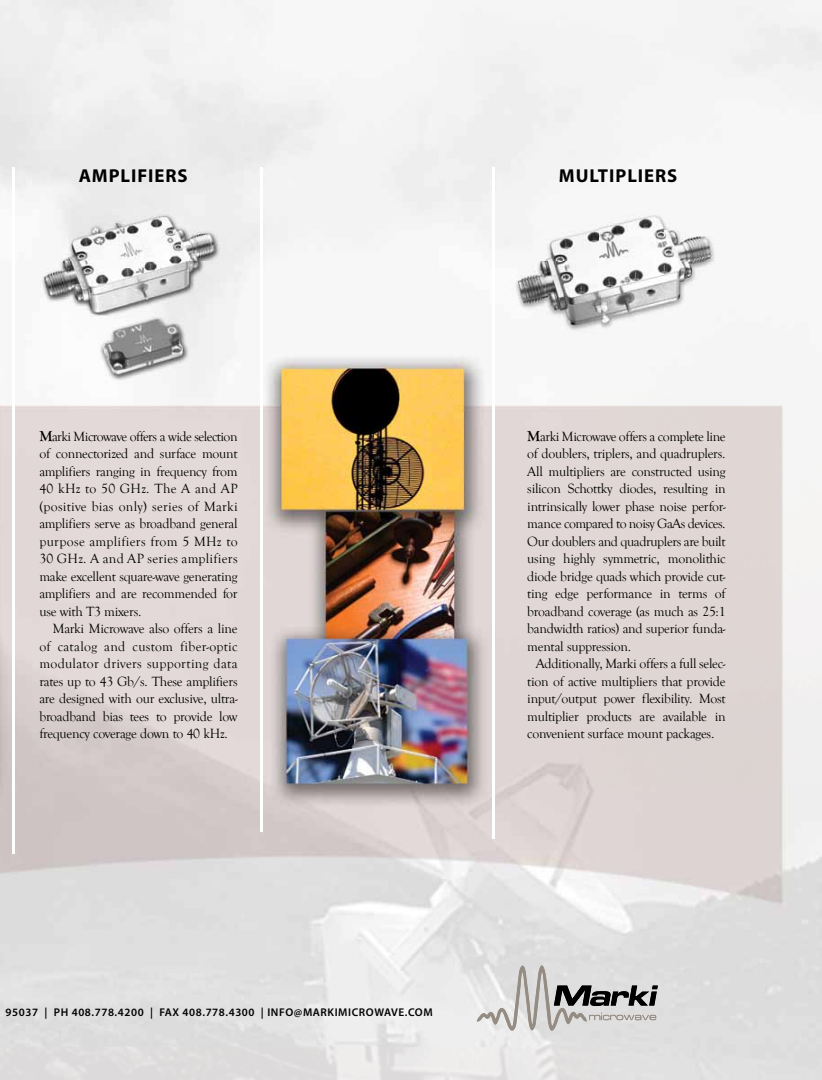
<style>
.page{position:relative;width:822px;height:1080px;background:#fff}
.page>*{position:absolute;margin:0;border:0;box-sizing:border-box;transform-origin:0 0}
.t1{font:700 18.75px "Myriad Pro";letter-spacing:.05em;color:#000}
.t2{font:13.75px/17.5px "Goudy Old Style T";letter-spacing:-.02em;color:#000;text-align:justify}
.t3{font:600 11.25px "Myriad Pro";letter-spacing:.05em;color:#000}
.s1{font-weight:700;font-size:15px}
</style>
<div class="page">
<img style="left:0;top:0;width:821px;height:1080px">
<img style="left:628px;top:985px;width:29px;height:21px">
<img style="left:476px;top:965px;width:111px;height:66px">
<img style="left:589px;top:1013px;width:67px;height:7px">
<hr style="left:12px;top:168px;width:3px;height:686px;background:#fff">
<hr style="left:260px;top:168px;width:2px;height:664px;background:#fff">
<hr style="left:492px;top:168px;width:3px;height:671px;background:#fff">
<h1 class="t1" style="left:79px;top:163px;width:110px">AMPLIFIERS</h1>
<h1 class="t1" style="left:558px;top:163px;width:120px">MULTIPLIERS</h1>
<p class="t2" style="left:39px;top:428px;width:200px"><span class="s1">M</span>arki Microwave offers a wide selection of connectorized and surface mount amplifiers ranging in frequency from 40 kHz to 50 GHz. The A and AP (positive bias only) series of Marki amplifiers serve as broadband general purpose amplifiers from 5 MHz to 30 GHz. A and AP series amplifiers make excellent square-wave generating amplifiers and are recommended for use with T3 mixers.</p>
<p class="t2" style="left:39px;top:621px;width:200px;text-indent:14px">Marki Microwave also offers a line of catalog and custom fiber-optic modulator drivers supporting data rates up to 43 Gb/s. These amplifiers are designed with our exclusive, ultra&shy;broadband bias tees to provide low frequency coverage down to 40 kHz.</p>
<p class="t2" style="left:527px;top:428px;width:200px"><span class="s1">M</span>arki Microwave offers a complete line of doublers, triplers, and quadruplers.<br>All multipliers are constructed using silicon Schottky diodes, resulting in intrinsically lower phase noise perfor&shy;mance compared to noisy GaAs devices.<br>Our doublers and quadruplers are built using highly symmetric, monolithic diode bridge quads which provide cut&shy;ting edge performance in terms of broadband coverage (as much as 25:1 bandwidth ratios) and superior funda&shy;mental suppression.</p>
<p class="t2" style="left:527px;top:656px;width:200px;text-indent:8px">Additionally, Marki offers a full selec&shy;tion of active multipliers that provide input/output power flexibility. Most multiplier products are available in convenient surface mount packages.</p>
<p class="t3" style="left:6px;top:1005px;width:428px">95037 | PH 408.778.4200 | FAX 408.778.4300 | INFO@MARKIMICROWAVE.COM</p>
</div>
